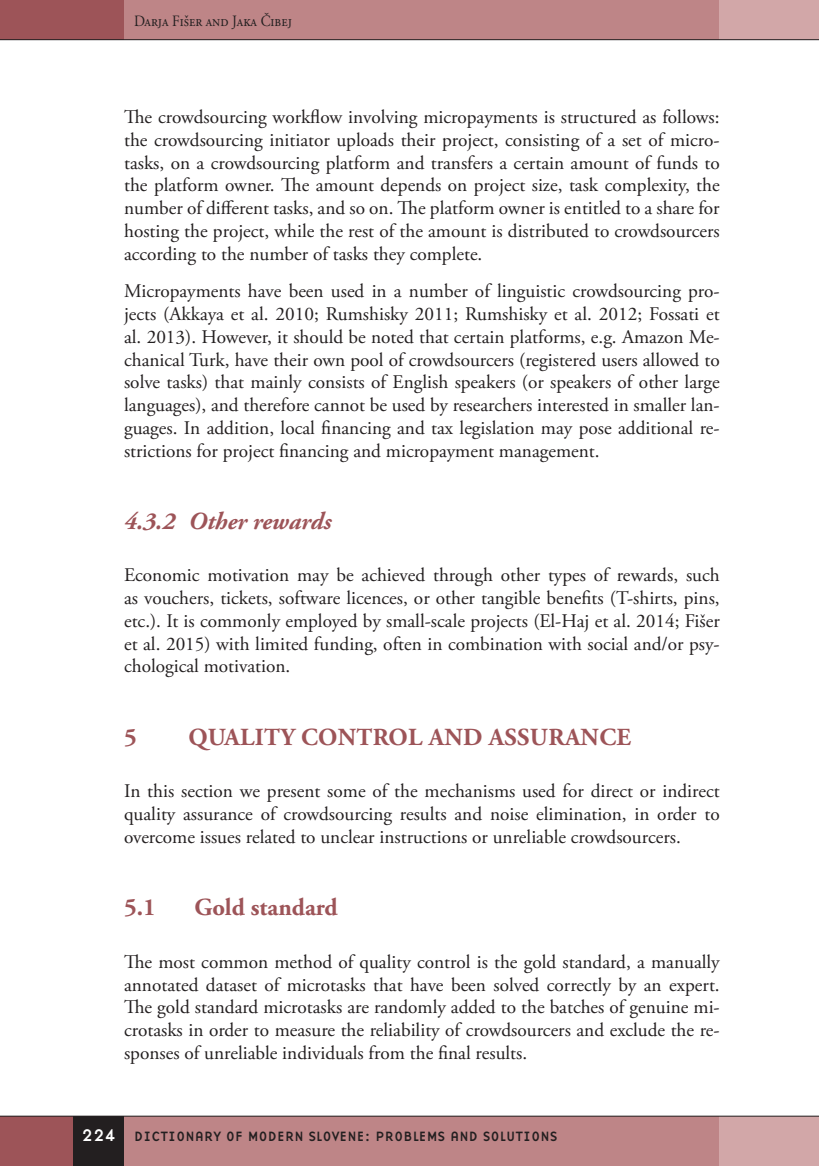
<style>
.page{position:relative;width:819px;height:1166px;background:#fff}
.page>*{position:absolute;margin:0;border:0;box-sizing:border-box;transform-origin:0 0}
.R_Naslov_-_Prva_rave{font:700 24.5px "Adobe Garamond Pro";letter-spacing:.015em;color:#9d5458}
.R_Naslov_-_Tretja_ra{font:italic 700 24.5px "Adobe Garamond Pro";color:#9d5458}
.R_Naslov_-_Druga_rav{font:700 24.5px "Adobe Garamond Pro";color:#9d5458}
.t1{font:19.25px/22.8px "Adobe Garamond Pro";color:#231f20;text-align:justify}
.t2{font:15.75px "Adobe Garamond Pro";color:#231f20;scale:.9 1}
.t3{font:14px "Base Nine";color:#231f20}
.s1{font-size:17.5px;color:#fff}
</style>
<div class="page">
<div style="left:124px;top:1116px;width:620px;height:50px;background:#be8587"></div>
<div style="left:719px;top:1116px;width:100px;height:50px;background:#d2a7a8"></div>
<div style="left:122px;top:0;width:597px;height:40px;background:#be8587"></div>
<div style="left:719px;top:0;width:100px;height:40px;background:#d2a7a8"></div>
<div style="left:0;top:1116px;width:74px;height:50px;background:#9d5458"></div>
<div style="left:74px;top:1116px;width:50px;height:50px;background:#231f20"></div>
<div style="left:0;top:0;width:124px;height:40px;background:#9d5458"></div>
<hr style="left:0;top:39px;width:819px;height:1px;background:#231f20">
<hr style="left:0;top:1116px;width:819px;height:1px;background:#231f20">
<p class="t2" style="left:134px;top:11px;width:177px">Darja Fišer and Jaka Čibej</p>
<p class="t1" style="left:124px;top:106px;width:597px">The crowdsourcing workflow involving micropayments is structured as follows: the crowdsourcing initiator uploads their project, consisting of a set of micro&shy;tasks, on a crowdsourcing platform and transfers a certain amount of funds to the platform owner. The amount depends on project size, task complexity, the number of different tasks, and so on. The platform owner is entitled to a share for hosting the project, while the rest of the amount is distributed to crowdsourcers according to the number of tasks they complete.</p>
<p class="t1" style="left:124px;top:280px;width:597px">Micropayments have been used in a number of linguistic crowdsourcing pro&shy;jects (Akkaya et al. 2010; Rumshisky 2011; Rumshisky et al. 2012; Fossati et al. 2013). However, it should be noted that certain platforms, e.g. Amazon Me&shy;chanical Turk, have their own pool of crowdsourcers (registered users allowed to solve tasks) that mainly consists of English speakers (or speakers of other large languages), and therefore cannot be used by researchers interested in smaller lan&shy;guages. In addition, local financing and tax legislation may pose additional re&shy;strictions for project financing and micropayment management.</p>
<p class="R_Naslov_-_Tretja_ra" style="left:124px;top:507px;width:209px">4.3.2 Other rewards</p>
<p class="t1" style="left:124px;top:565px;width:597px">Economic motivation may be achieved through other types of rewards, such as vouchers, tickets, software licences, or other tangible benefits (T-shirts, pins, etc.). It is commonly employed by small-scale projects (El-Haj et al. 2014; Fišer et al. 2015) with limited funding, often in combination with social and/or psy&shy;chological motivation.</p>
<p class="R_Naslov_-_Prva_rave" style="left:124px;top:723px;width:14px">5</p>
<p class="R_Naslov_-_Prva_rave" style="left:188px;top:723px;width:444px">QUALITY CONTROL AND ASSURANCE</p>
<p class="t1" style="left:124px;top:780px;width:597px">In this section we present some of the mechanisms used for direct or indirect quality assurance of crowdsourcing results and noise elimination, in order to overcome issues related to unclear instructions or unreliable crowdsourcers.</p>
<p class="R_Naslov_-_Druga_rav" style="left:124px;top:893px;width:33px">5.1</p>
<p class="R_Naslov_-_Druga_rav" style="left:194px;top:893px;width:145px">Gold standard</p>
<p class="t1" style="left:124px;top:951px;width:597px">The most common method of quality control is the gold standard, a manually annotated dataset of microtasks that have been solved correctly by an expert.<br>The gold standard microtasks are randomly added to the batches of genuine mi&shy;crotasks in order to measure the reliability of crowdsourcers and exclude the re&shy;sponses of unreliable individuals from the final results.</p>
<p class="t3" style="left:81px;top:1126px;width:477px"><span class="s1">224</span> DICTIONARY OF MODERN SLOVENE: PROBLEMS AND SOLUTIONS</p>
</div>
